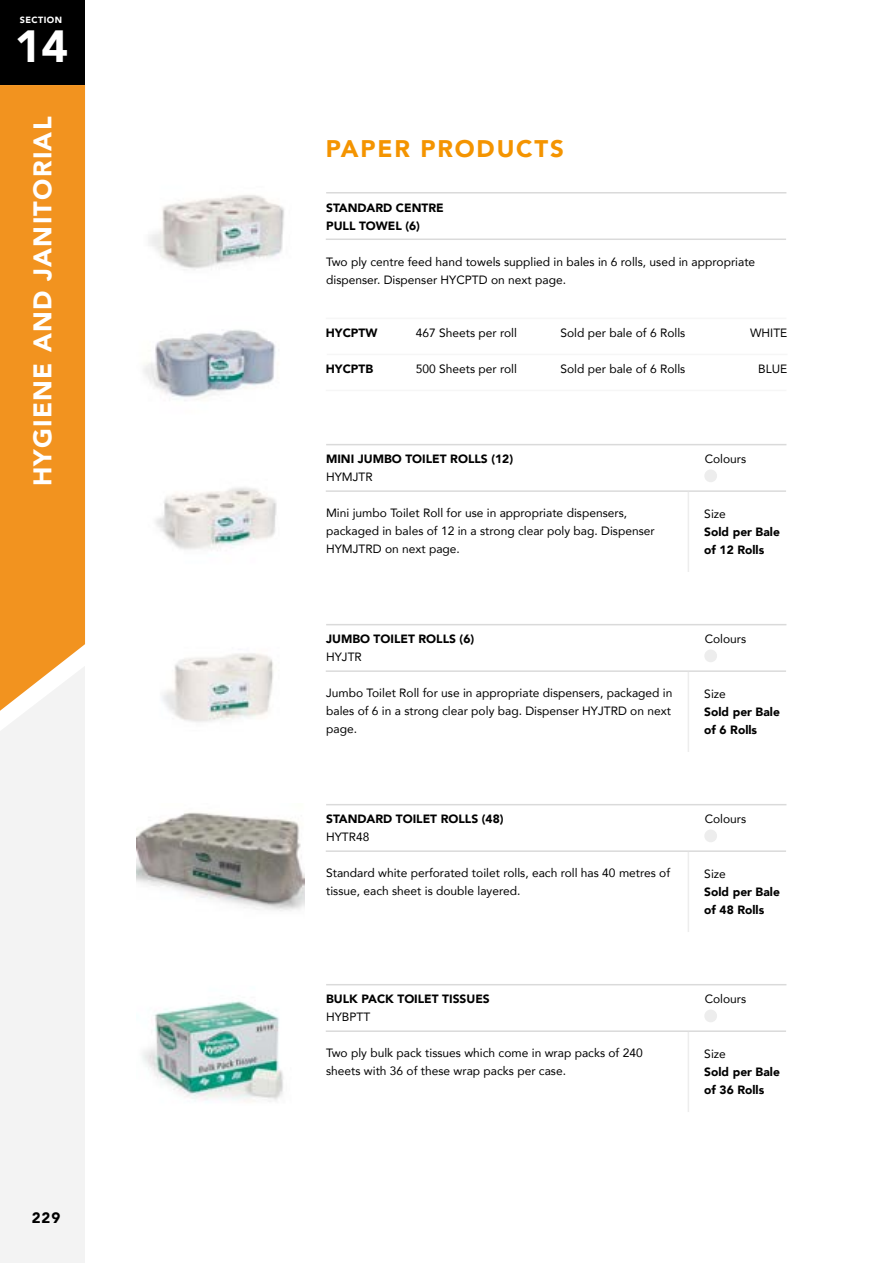
<style>
.page{position:relative;width:893px;height:1263px;background:#fff}
.page>*{position:absolute;margin:0;border:0;box-sizing:border-box;transform-origin:0 0}
.t1{font:900 45px "Avenir";color:#fff}
.t2{font:900 25.5px "Avenir";letter-spacing:.05em;color:#fff}
.t3{font:900 24px "Avenir";letter-spacing:.075em;color:#f49400}
.t4{font:900 15px "Avenir";color:#000}
.t5{font:12px/18px "Avenir";color:#000}
.t6{font:900 12px/18px "Avenir";color:#000}
.t7{font:900 9px "Avenir";letter-spacing:.05em;color:#fff}
</style>
<div class="page">
<div style="left:0;top:85px;width:85px;height:581px;background:#f2931f"></div>
<div style="left:0;top:0;width:85px;height:85px;background:#000"></div>
<div style="left:0;top:666px;width:85px;height:597px;background:#f3f3f3"></div>
<hr style="left:326px;top:238px;width:460px;height:2px;background:#dadada">
<hr style="left:326px;top:192px;width:460px;height:1px;background:#dadada">
<hr style="left:326px;top:318px;width:460px;height:1px;background:#f6f6f6">
<hr style="left:327px;top:354px;width:460px;height:1px;background:#f6f6f6">
<hr style="left:326px;top:390px;width:460px;height:1px;background:#f6f6f6">
<hr style="left:326px;top:490px;width:460px;height:2px;background:#dadada">
<hr style="left:326px;top:444px;width:460px;height:1px;background:#dadada">
<hr style="left:688px;top:492px;width:1px;height:80px;background:#ededed">
<div style="left:704px;top:469px;width:13px;height:13px;background:#ededed;border-radius:50%"></div>
<hr style="left:326px;top:670px;width:460px;height:2px;background:#dadada">
<hr style="left:326px;top:624px;width:460px;height:1px;background:#dadada">
<hr style="left:688px;top:672px;width:1px;height:80px;background:#ededed">
<div style="left:704px;top:649px;width:13px;height:13px;background:#ededed;border-radius:50%"></div>
<hr style="left:326px;top:850px;width:460px;height:2px;background:#dadada">
<hr style="left:326px;top:804px;width:460px;height:1px;background:#dadada">
<hr style="left:688px;top:852px;width:1px;height:80px;background:#ededed">
<div style="left:704px;top:829px;width:13px;height:13px;background:#ededed;border-radius:50%"></div>
<hr style="left:326px;top:1030px;width:460px;height:2px;background:#dadada">
<hr style="left:326px;top:984px;width:460px;height:1px;background:#dadada">
<hr style="left:688px;top:1032px;width:1px;height:80px;background:#ededed">
<div style="left:704px;top:1009px;width:13px;height:13px;background:#ededed;border-radius:50%"></div>
<img style="left:162px;top:653px;width:111px;height:69px">
<img style="left:142px;top:1001px;width:142px;height:101px">
<img style="left:149px;top:195px;width:135px;height:75px">
<img style="left:143px;top:329px;width:133px;height:71px">
<img style="left:155px;top:487px;width:122px;height:63px">
<img style="left:136px;top:812px;width:169px;height:99px">
<p class="t7" style="left:20px;top:14px;width:44px">SECTION</p>
<h1 class="t1" style="left:15px;top:17px;width:55px">14</h1>
<h2 class="t2" style="left:26px;top:486px;width:371px;rotate:-90deg">HYGIENE AND JANITORIAL</h2>
<p class="t4" style="left:32px;top:1208px;width:30px">229</p>
<h3 class="t3" style="left:326px;top:133px;width:240px">PAPER PRODUCTS</h3>
<p class="t6" style="left:326px;top:199px;width:119px">STANDARD CENTRE<br>PULL TOWEL (6)</p>
<p class="t5" style="left:326px;top:253px;width:431px">Two ply centre feed hand towels supplied in bales in 6 rolls, used in appropriate dispenser. Dispenser HYCPTD on next page.</p>
<p class="t5" style="left:416px;top:324px;width:103px">467 Sheets per roll</p>
<p class="t5" style="left:560px;top:324px;width:126px">Sold per bale of 6 Rolls</p>
<p class="t5" style="left:416px;top:360px;width:103px">500 Sheets per roll</p>
<p class="t5" style="left:560px;top:360px;width:126px">Sold per bale of 6 Rolls</p>
<p class="t6" style="left:326px;top:324px;width:53px">HYCPTW</p>
<p class="t5" style="left:750px;top:324px;width:39px">WHITE</p>
<p class="t6" style="left:326px;top:360px;width:49px">HYCPTB</p>
<p class="t5" style="left:758px;top:360px;width:31px">BLUE</p>
<p class="t6" style="left:326px;top:451px;width:188px">MINI JUMBO TOILET ROLLS (12)</p>
<p class="t5" style="left:705px;top:451px;width:43px">Colours</p>
<p class="t5" style="left:326px;top:469px;width:48px">HYMJTR</p>
<p class="t5" style="left:326px;top:505px;width:330px">Mini jumbo Toilet Roll for use in appropriate dispensers, packaged in bales of 12 in a strong clear poly bag. Dispenser<br>HYMJTRD on next page.</p>
<p class="t5" style="left:704px;top:505px;width:23px">Size</p>
<p class="t6" style="left:704px;top:523px;width:77px">Sold per Bale of 12 Rolls</p>
<p class="t6" style="left:326px;top:631px;width:150px">JUMBO TOILET ROLLS (6)</p>
<p class="t5" style="left:705px;top:631px;width:43px">Colours</p>
<p class="t5" style="left:326px;top:649px;width:37px">HYJTR</p>
<p class="t5" style="left:326px;top:685px;width:348px">Jumbo Toilet Roll for use in appropriate dispensers, packaged in bales of 6 in a strong clear poly bag. Dispenser HYJTRD on next page.</p>
<p class="t5" style="left:704px;top:685px;width:23px">Size</p>
<p class="t6" style="left:704px;top:703px;width:77px">Sold per Bale of 6 Rolls</p>
<p class="t6" style="left:326px;top:811px;width:179px">STANDARD TOILET ROLLS (48)</p>
<p class="t5" style="left:705px;top:811px;width:43px">Colours</p>
<p class="t5" style="left:326px;top:829px;width:45px">HYTR48</p>
<p class="t5" style="left:326px;top:865px;width:346px">Standard white perforated toilet rolls, each roll has 40 metres of tissue, each sheet is double layered.</p>
<p class="t5" style="left:704px;top:865px;width:23px">Size</p>
<p class="t6" style="left:704px;top:883px;width:77px">Sold per Bale of 48 Rolls</p>
<p class="t6" style="left:326px;top:991px;width:165px">BULK PACK TOILET TISSUES</p>
<p class="t5" style="left:705px;top:991px;width:43px">Colours</p>
<p class="t5" style="left:326px;top:1009px;width:46px">HYBPTT</p>
<p class="t5" style="left:326px;top:1045px;width:318px">Two ply bulk pack tissues which come in wrap packs of 240 sheets with 36 of these wrap packs per case.</p>
<p class="t5" style="left:704px;top:1045px;width:23px">Size</p>
<p class="t6" style="left:704px;top:1063px;width:77px">Sold per Bale of 36 Rolls</p>
</div>
